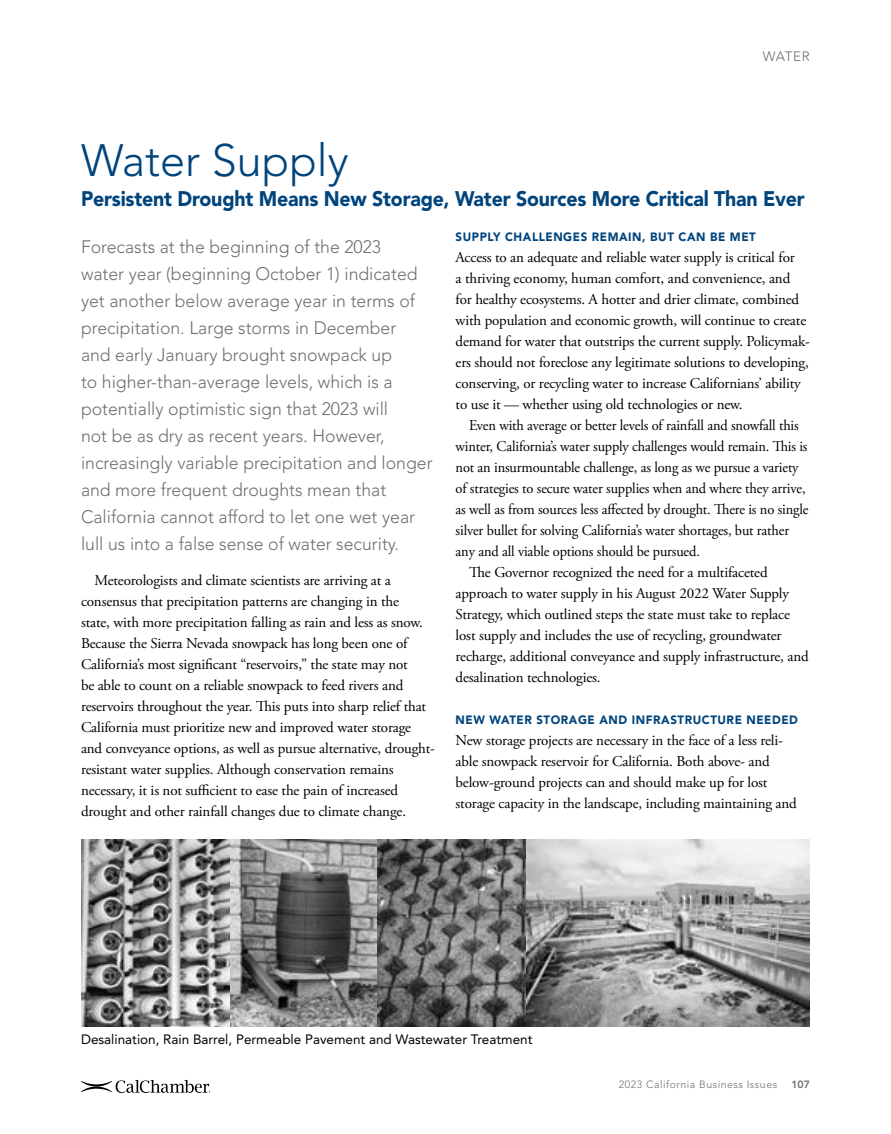
<style>
.page{position:relative;width:891px;height:1134px;background:#fff}
.page>*{position:absolute;margin:0;border:0;box-sizing:border-box;transform-origin:0 0}
.t1{font:300 45px "Avenir LT Std";color:#00447c}
.t2{font:900 21px "Avenir LT Std";letter-spacing:-.01em;color:#00447c;scale:.93 1}
.t3{font:300 18px/27px "Avenir LT Std";color:#6d6e71}
.t4{font:15px/21px "Adobe Garamond Pro";letter-spacing:-.01em;color:#000}
.t5{font:15px "Adobe Garamond Pro";letter-spacing:-.01em;color:#000;scale:.96 1}
.t6{font:13.5px "Avenir LT Std";color:#000}
.t7{font:300 13.5px "Avenir LT Std";letter-spacing:.04em;color:#6d6e71}
.t8{font:900 12px "Avenir LT Std";letter-spacing:.05em;color:#00447c;scale:.96 1}
.t9{font:300 10.5px "Avenir LT Std";letter-spacing:.05em;color:#6d6e71}
.t10{font:800 10.5px "Avenir LT Std";color:#6d6e71}
.t11{font:4.2px "Helvetica Neue";color:#000}
</style>
<div class="page">
<svg style="left:81px;top:1080px;width:128px;height:13px"></svg>
<img style="left:81px;top:840px;width:729px;height:187px">
<p class="t7" style="left:763px;top:49px;width:49px">WATER</p>
<h1 class="t1" style="left:81px;top:134px;width:269px">Water Supply</h1>
<h2 class="t2" style="left:81px;top:186px;width:780px">Persistent Drought Means New Storage, Water Sources More Critical Than Ever</h2>
<p class="t3" style="left:81px;top:233px;width:353px">Forecasts at the beginning of the 2023<br>water year (beginning October 1) indicated yet another below average year in terms of precipitation. Large storms in December<br>and early January brought snowpack up<br>to higher-than-average levels, which is a potentially optimistic sign that 2023 will<br>not be as dry as recent years. However, increasingly variable precipitation and longer and more frequent droughts mean that California cannot afford to let one wet year lull us into a false sense of water security.</p>
<p class="t4" style="left:81px;top:570px;width:356px;text-indent:14px">Meteorologists and climate scientists are arriving at a consensus that precipitation patterns are changing in the<br>state, with more precipitation falling as rain and less as snow.<br>Because the Sierra Nevada snowpack has long been one of California’s most significant “reservoirs,” the state may not<br>be able to count on a reliable snowpack to feed rivers and reservoirs throughout the year. This puts into sharp relief that California must prioritize new and improved water storage and conveyance options, as well as pursue alternative, drought&shy;resistant water supplies. Although conservation remains necessary, it is not sufficient to ease the pain of increased drought and other rainfall changes due to climate change.</p>
<p class="t8" style="left:456px;top:230px;width:314px">SUPPLY CHALLENGES REMAIN, BUT CAN BE MET</p>
<p class="t4" style="left:456px;top:247px;width:356px">Access to an adequate and reliable water supply is critical for<br>a thriving economy, human comfort, and convenience, and for healthy ecosystems. A hotter and drier climate, combined with population and economic growth, will continue to create demand for water that outstrips the current supply. Policymak&shy;ers should not foreclose any legitimate solutions to developing, conserving, or recycling water to increase Californians’ ability to use it — whether using old technologies or new.</p>
<p class="t5" style="left:469px;top:416px;width:345px">Even with average or better levels of rainfall and snowfall this</p>
<p class="t5" style="left:456px;top:437px;width:368px">winter, California’s water supply challenges would remain. This is</p>
<p class="t5" style="left:456px;top:458px;width:359px">not an insurmountable challenge, as long as we pursue a variety</p>
<p class="t5" style="left:456px;top:479px;width:366px">of strategies to secure water supplies when and where they arrive,</p>
<p class="t5" style="left:456px;top:500px;width:369px">as well as from sources less affected by drought. There is no single</p>
<p class="t5" style="left:456px;top:521px;width:349px">silver bullet for solving California’s water shortages, but rather</p>
<p class="t5" style="left:456px;top:542px;width:256px">any and all viable options should be pursued.</p>
<p class="t4" style="left:469px;top:562px;width:300px">The Governor recognized the need for a multifaceted</p>
<p class="t4" style="left:456px;top:583px;width:335px">approach to water supply in his August 2022 Water Supply</p>
<p class="t4" style="left:456px;top:604px;width:336px">Strategy, which outlined steps the state must take to replace</p>
<p class="t4" style="left:456px;top:625px;width:327px">lost supply and includes the use of recycling, groundwater</p>
<p class="t4" style="left:456px;top:646px;width:355px">recharge, additional conveyance and supply infrastructure, and</p>
<p class="t4" style="left:456px;top:667px;width:147px">desalination technologies.</p>
<p class="t8" style="left:456px;top:713px;width:358px">NEW WATER STORAGE AND INFRASTRUCTURE NEEDED</p>
<p class="t4" style="left:456px;top:730px;width:343px">New storage projects are necessary in the face of a less reli&shy;able snowpack reservoir for California. Both above- and below-ground projects can and should make up for lost storage capacity in the landscape, including maintaining and</p>
<p class="t6" style="left:81px;top:1031px;width:453px">Desalination, Rain Barrel, Permeable Pavement and Wastewater Treatment</p>
<p class="t11" style="left:209px;top:1089px;width:5px">®</p>
<p class="t9" style="left:619px;top:1078px;width:160px">2023 California Business Issues</p>
<p class="t10" style="left:791px;top:1078px;width:20px">107</p>
</div>
